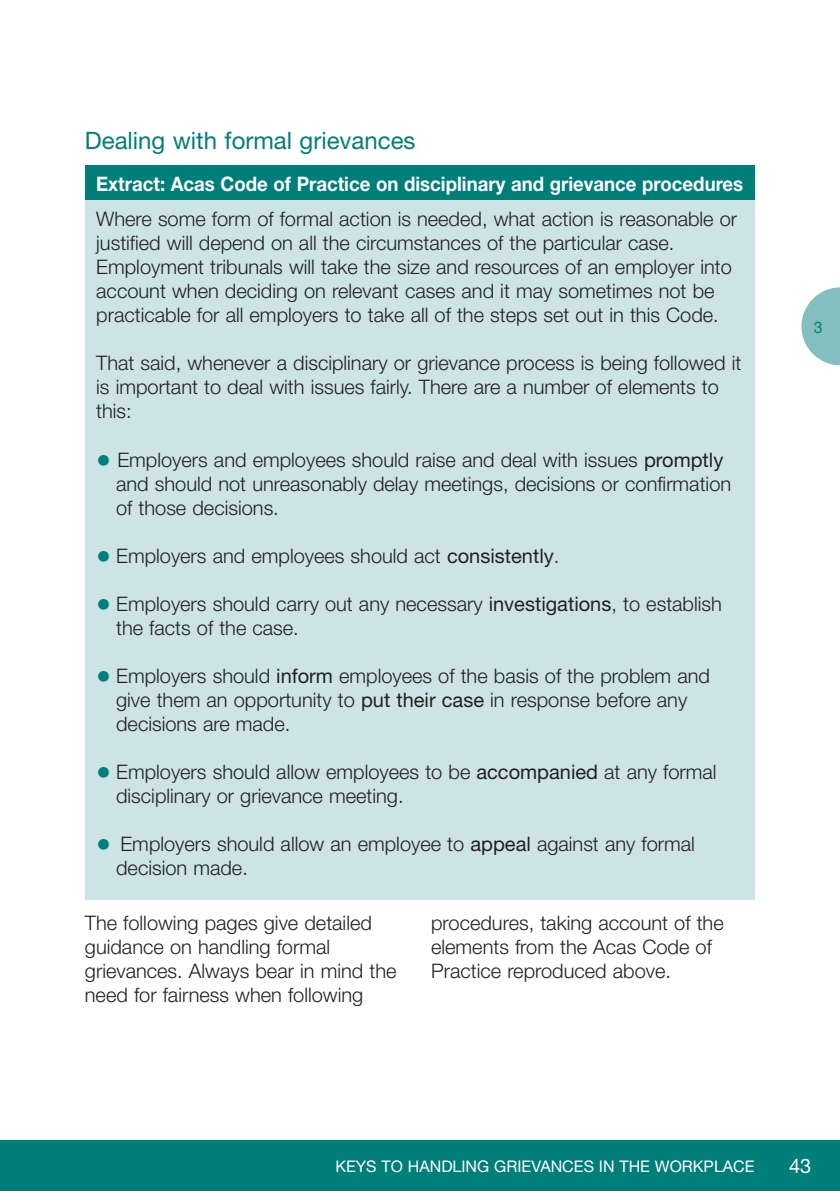
<style>
.page{position:relative;width:840px;height:1191px;background:#fff}
.page>*{position:absolute;margin:0;border:0;box-sizing:border-box;transform-origin:0 0}
.t1{font:24px "Helvetica Neue";color:#007e7a}
.t2{font:300 20px/24px "Helvetica Neue";color:#231f20}
.t3{font:700 20px/35.4px "Helvetica Neue";color:#fff;scale:.93 1}
.t4{font:20px "Helvetica Neue";color:#fff}
.t5{font:16px "Helvetica Neue";color:#fff}
.t6{font:16px "Helvetica Neue";color:#007e7a}
.s1{font-weight:300;color:#231f20}
.s2{font-size:30px;color:#007e7a}
.s3{font-weight:400}
</style>
<div class="page">
<svg style="left:801px;top:287px;width:38px;height:78px"></svg>
<div style="left:85px;top:165px;width:669px;height:735px;background:#cce4e5"></div>
<div style="left:85px;top:165px;width:669px;height:34px;background:#007e7a"></div>
<div style="left:0;top:1140px;width:839px;height:51px;background:#007e7a"></div>
<p class="t1" style="left:85px;top:131px;width:332px">Dealing with formal grievances</p>
<p class="t3" style="left:96px;top:168px;width:696px">Extract: Acas Code of Practice on disciplinary and grievance procedures<br><span class="s1">Where some form of formal action is needed, what action is reasonable or</span></p>
<p class="t2" style="left:96px;top:233px;width:636px">justified will depend on all the circumstances of the particular case.<br>Employment tribunals will take the size and resources of an employer into account when deciding on relevant cases and it may sometimes not be practicable for all employers to take all of the steps set out in this Code.</p>
<p class="t2" style="left:96px;top:353px;width:646px">That said, whenever a disciplinary or grievance process is being followed it is important to deal with issues fairly. There are a number of elements to this:</p>
<p class="t2" style="left:116px;top:449px;width:616px;text-indent:-20px"><span class="s2">•</span> Employers and employees should raise and deal with issues <span class="s3">promptly </span>and should not unreasonably delay meetings, decisions or confirmation of those decisions.</p>
<p class="t2" style="left:96px;top:545px;width:464px"><span class="s2">•</span> Employers and employees should act <span class="s3">consistently</span>.</p>
<p class="t2" style="left:116px;top:593px;width:607px;text-indent:-20px"><span class="s2">•</span> Employers should carry out any necessary <span class="s3">investigations</span>, to establish the facts of the case.</p>
<p class="t2" style="left:116px;top:665px;width:595px;text-indent:-20px"><span class="s2">•</span> Employers should <span class="s3">inform</span> employees of the basis of the problem and give them an opportunity to <span class="s3">put their case</span> in response before any decisions are made.</p>
<p class="t2" style="left:116px;top:761px;width:601px;text-indent:-20px"><span class="s2">•</span> Employers should allow employees to be <span class="s3">accompanied</span> at any formal disciplinary or grievance meeting.</p>
<p class="t2" style="left:116px;top:833px;width:580px;text-indent:-20px"><span class="s2">•</span> Employers should allow an employee to <span class="s3">appeal</span> against any formal decision made.</p>
<p class="t2" style="left:85px;top:912px;width:288px">The following pages give detailed</p>
<p class="t2" style="left:431px;top:912px;width:294px">procedures, taking account of the</p>
<p class="t2" style="left:85px;top:936px;width:246px">guidance on handling formal</p>
<p class="t2" style="left:431px;top:936px;width:282px">elements from the Acas Code of</p>
<p class="t2" style="left:85px;top:960px;width:313px">grievances. Always bear in mind the</p>
<p class="t2" style="left:431px;top:960px;width:241px">Practice reproduced above.</p>
<p class="t2" style="left:85px;top:984px;width:280px">need for fairness when following</p>
<p class="t6" style="left:813px;top:321px;width:10px">3</p>
<p class="t5" style="left:335px;top:1160px;width:420px">KEYS TO HANDLING GRIEVANCES IN THE WORKPLACE</p>
<p class="t4" style="left:788px;top:1159px;width:24px">43</p>
</div>
